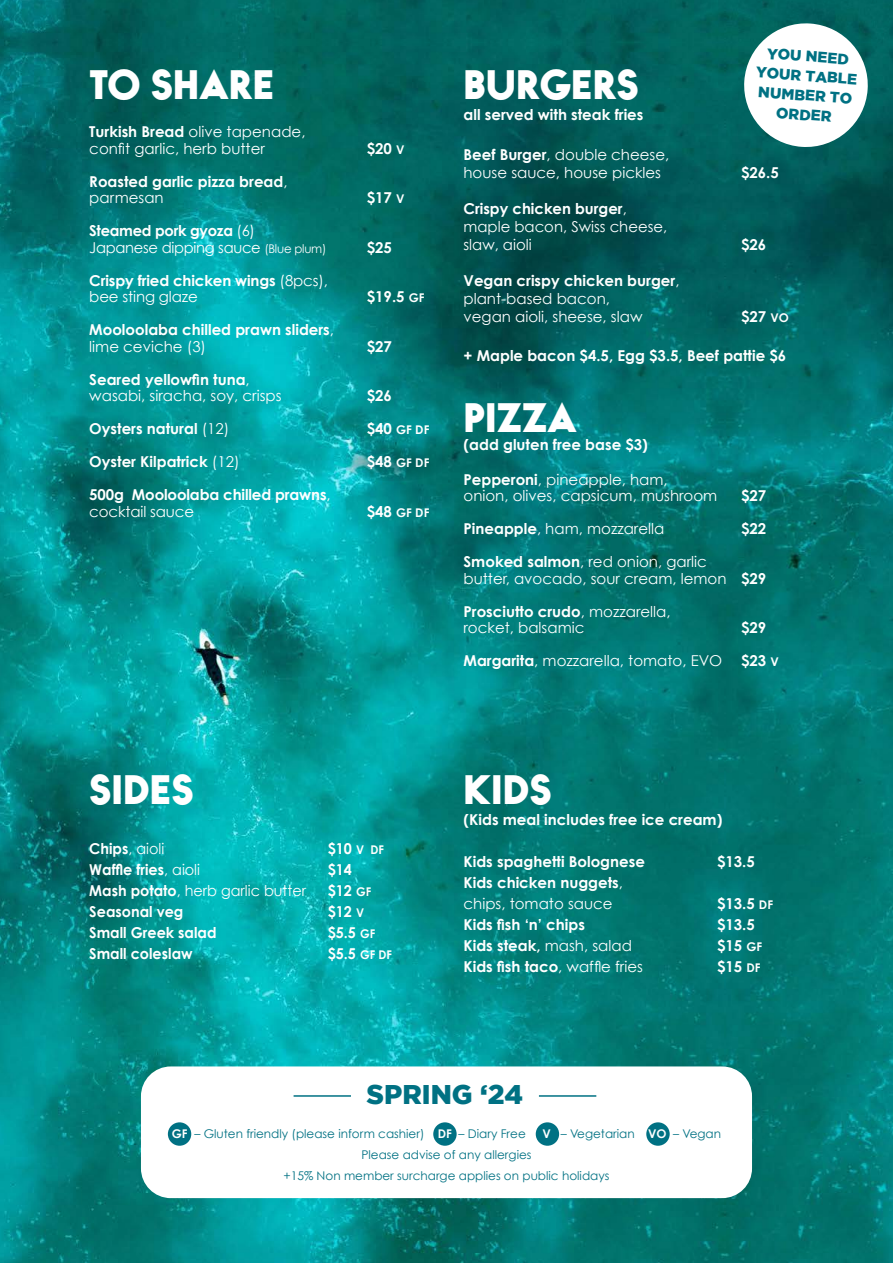
<style>
.page{position:relative;width:893px;height:1263px;background:#fff}
.page>*{position:absolute;margin:0;border:0;box-sizing:border-box;transform-origin:0 0}
.t1{font:900 36px "Bambino";color:#fff}
.t2{font:900 27px "Gotham";color:#007183}
.t3{font:700 15px/16.5px "Century Gothic";color:#fff}
.t4{font:15px/16.5px "Century Gothic";color:#fff}
.t5{font:700 15px "Century Gothic";color:#fff;scale:.96 1}
.t6{font:15px/16.5px "Century Gothic";letter-spacing:-.02em;color:#fff}
.t7{font:15px "Century Gothic";color:#fff;scale:.96 1}
.t8{font:900 15px/19.5px "Gotham";color:#007183;text-align:center}
.t9{font:12px/21px "Century Gothic";color:#007183;text-align:center}
.t10{font:700 12px "Century Gothic";color:#fff}
.s1{font-weight:700}
.s2{font-weight:400}
.s3{font-size:12px}
.s4{font-size:15px}
.s5{font-weight:700;font-size:12px}
.s6{font-weight:700;color:#fff}
</style>
<div class="page">
<img style="left:0;top:0;width:893px;height:1263px">
<svg style="left:342px;top:444px;width:106px;height:37px;background:#0d7f7f"></svg>
<svg style="left:742px;top:21px;width:128px;height:128px"></svg>
<div style="left:141px;top:1066px;width:611px;height:132px;background:#fff;border-radius:30px"></div>
<div style="left:168px;top:1122px;width:23px;height:24px;background:#007183;border-radius:50%"></div>
<div style="left:433px;top:1122px;width:24px;height:24px;background:#007183;border-radius:50%"></div>
<div style="left:536px;top:1122px;width:23px;height:24px;background:#007183;border-radius:50%"></div>
<div style="left:646px;top:1122px;width:24px;height:24px;background:#007183;border-radius:50%"></div>
<hr style="left:539px;top:1095px;width:57px;height:2px;background:#007183">
<hr style="left:294px;top:1095px;width:57px;height:2px;background:#007183">
<h1 class="t1" style="left:89px;top:65px;width:187px">TO SHARE</h1>
<p class="t4" style="left:89px;top:123px;width:218px"><span class="s1">Turkish Bread</span> olive tapenade, confit garlic, herb butter</p>
<p class="t3" style="left:89px;top:173px;width:200px">Roasted garlic pizza bread<span class="s2">, parmesan</span></p>
<p class="t6" style="left:89px;top:222px;width:239px"><span class="s1">Steamed pork gyoza</span> (6)<br>Japanese dipping sauce <span class="s3">(Blue plum)</span></p>
<p class="t3" style="left:89px;top:272px;width:240px">Crispy fried chicken wings <span class="s2">(8pcs), bee sting glaze</span></p>
<p class="t3" style="left:89px;top:321px;width:246px">Mooloolaba chilled prawn sliders<span class="s2">, lime ceviche (3)</span></p>
<p class="t4" style="left:89px;top:371px;width:194px"><span class="s1">Seared yellowfin tuna</span>, wasabi, siracha, soy, crisps</p>
<p class="t3" style="left:367px;top:140px;width:39px">$20 <span class="s3">V</span></p>
<p class="t3" style="left:367px;top:189px;width:39px">$17 <span class="s3">V</span></p>
<p class="t3" style="left:367px;top:239px;width:27px">$25</p>
<p class="t3" style="left:367px;top:288px;width:59px">$19.5 <span class="s3">GF</span></p>
<p class="t3" style="left:367px;top:338px;width:27px">$27</p>
<p class="t3" style="left:367px;top:387px;width:27px">$26</p>
<p class="t3" style="left:89px;top:420px;width:142px">Oysters natural <span class="s2">(12)</span></p>
<p class="t10" style="left:367px;top:422px;width:64px"><span class="s4">$40</span> GF DF</p>
<p class="t3" style="left:89px;top:453px;width:152px">Oyster Kilpatrick <span class="s2">(12)</span></p>
<p class="t10" style="left:367px;top:455px;width:64px"><span class="s4">$48</span> GF DF</p>
<p class="t3" style="left:89px;top:486px;width:243px">500g Mooloolaba chilled prawns<span class="s2">, cocktail sauce</span></p>
<p class="t10" style="left:367px;top:505px;width:64px"><span class="s4">$48</span> GF DF</p>
<h1 class="t1" style="left:463px;top:65px;width:177px">BURGERS</h1>
<p class="t3" style="left:463px;top:106px;width:181px">all served with steak fries</p>
<p class="t4" style="left:463px;top:145px;width:207px;line-height:18px"><span class="s1">Beef Burger</span>, double cheese, house sauce, house pickles</p>
<p class="t4" style="left:463px;top:199px;width:205px;line-height:18px"><span class="s1">Crispy chicken burger</span>, maple bacon, Swiss cheese, slaw, aioli</p>
<p class="t8" style="left:758px;top:43px;width:103px;rotate:4deg">YOU NEED<br>YOUR TABLE<br>NUMBER TO<br>ORDER</p>
<p class="t3" style="left:741px;top:164px;width:39px">$26.5</p>
<p class="t3" style="left:741px;top:236px;width:27px">$26</p>
<p class="t4" style="left:463px;top:271px;width:217px;line-height:18px"><span class="s1">Vegan crispy chicken burger</span>, plant-based bacon,<br>vegan aioli, sheese, slaw</p>
<p class="t3" style="left:741px;top:308px;width:49px">$27 <span class="s3">VO</span></p>
<p class="t3" style="left:463px;top:347px;width:324px">+ Maple bacon $4.5, Egg $3.5, Beef pattie $6</p>
<h1 class="t1" style="left:463px;top:399px;width:115px">PIZZA</h1>
<p class="t3" style="left:463px;top:436px;width:186px">(add gluten free base $3)</p>
<p class="t4" style="left:463px;top:471px;width:255px"><span class="s1">Pepperoni</span>, pineapple, ham,<br>onion, olives, capsicum, mushroom</p>
<p class="t3" style="left:741px;top:487px;width:27px">$27</p>
<p class="t4" style="left:463px;top:520px;width:202px"><span class="s1">Pineapple</span>, ham, mozzarella</p>
<p class="t3" style="left:741px;top:520px;width:27px">$22</p>
<p class="t4" style="left:463px;top:553px;width:304px"><span class="s1">Smoked salmon</span>, red onion, garlic<br>butter, avocado, sour cream, lemon <span class="s1">$29</span></p>
<p class="t4" style="left:463px;top:603px;width:209px"><span class="s1">Prosciutto crudo</span>, mozzarella, rocket, balsamic</p>
<p class="t3" style="left:741px;top:619px;width:27px">$29</p>
<p class="t4" style="left:463px;top:652px;width:317px"><span class="s1">Margarita</span>, mozzarella, tomato, EVO <span class="s1">$23</span> <span class="s5">V</span></p>
<h1 class="t1" style="left:89px;top:771px;width:106px">SIDES</h1>
<p class="t7" style="left:89px;top:839px;width:80px"><span class="s1">Chips</span>, aioli</p>
<p class="t5" style="left:328px;top:839px;width:60px">$10 <span class="s3">V DF</span></p>
<p class="t5" style="left:89px;top:860px;width:117px">Waffle fries<span class="s2">, aioli</span></p>
<p class="t5" style="left:328px;top:860px;width:27px">$14</p>
<p class="t7" style="left:89px;top:881px;width:227px"><span class="s1">Mash potato</span>, herb garlic butter</p>
<p class="t5" style="left:328px;top:881px;width:47px">$12 <span class="s3">GF</span></p>
<p class="t5" style="left:89px;top:902px;width:100px">Seasonal veg</p>
<p class="t5" style="left:328px;top:902px;width:39px">$12 <span class="s3">V</span></p>
<p class="t5" style="left:89px;top:923px;width:134px">Small Greek salad</p>
<p class="t5" style="left:328px;top:923px;width:51px">$5.5 <span class="s3">GF</span></p>
<p class="t5" style="left:89px;top:944px;width:109px">Small coleslaw</p>
<p class="t5" style="left:328px;top:944px;width:68px">$5.5 <span class="s3">GF DF</span></p>
<h1 class="t1" style="left:463px;top:771px;width:90px">KIDS</h1>
<p class="t3" style="left:463px;top:811px;width:260px">(Kids meal includes free ice cream)</p>
<p class="t3" style="left:463px;top:853px;width:183px">Kids spaghetti Bolognese</p>
<p class="t3" style="left:717px;top:853px;width:39px">$13.5</p>
<p class="t3" style="left:463px;top:872px;width:161px;line-height:21px">Kids chicken nuggets<span class="s2">, chips, tomato sauce</span></p>
<p class="t3" style="left:717px;top:895px;width:58px">$13.5 <span class="s3">DF</span></p>
<p class="t3" style="left:463px;top:916px;width:123px">Kids fish ‘n’ chips</p>
<p class="t3" style="left:717px;top:916px;width:39px">$13.5</p>
<p class="t3" style="left:463px;top:937px;width:170px">Kids steak, <span class="s2">mash, salad</span></p>
<p class="t3" style="left:717px;top:937px;width:47px">$15 <span class="s3">GF</span></p>
<p class="t3" style="left:463px;top:958px;width:181px">Kids fish taco<span class="s2">, waffle fries</span></p>
<p class="t3" style="left:717px;top:958px;width:45px">$15 <span class="s3">DF</span></p>
<h2 class="t2" style="left:367px;top:1079px;width:158px">SPRING ‘24</h2>
<p class="t9" style="left:172px;top:1123px;width:355px"><span class="s6">GF</span> – Gluten friendly (please inform cashier) <span class="s6">DF</span> – Diary Free</p>
<p class="t9" style="left:542px;top:1123px;width:180px"><span class="s6">V</span> – Vegetarian <span class="s6">VO</span> – Vegan</p>
<p class="t9" style="left:283px;top:1144px;width:328px">Please advise of any allergies<br>+15% Non member surcharge applies on public holidays</p>
</div>
